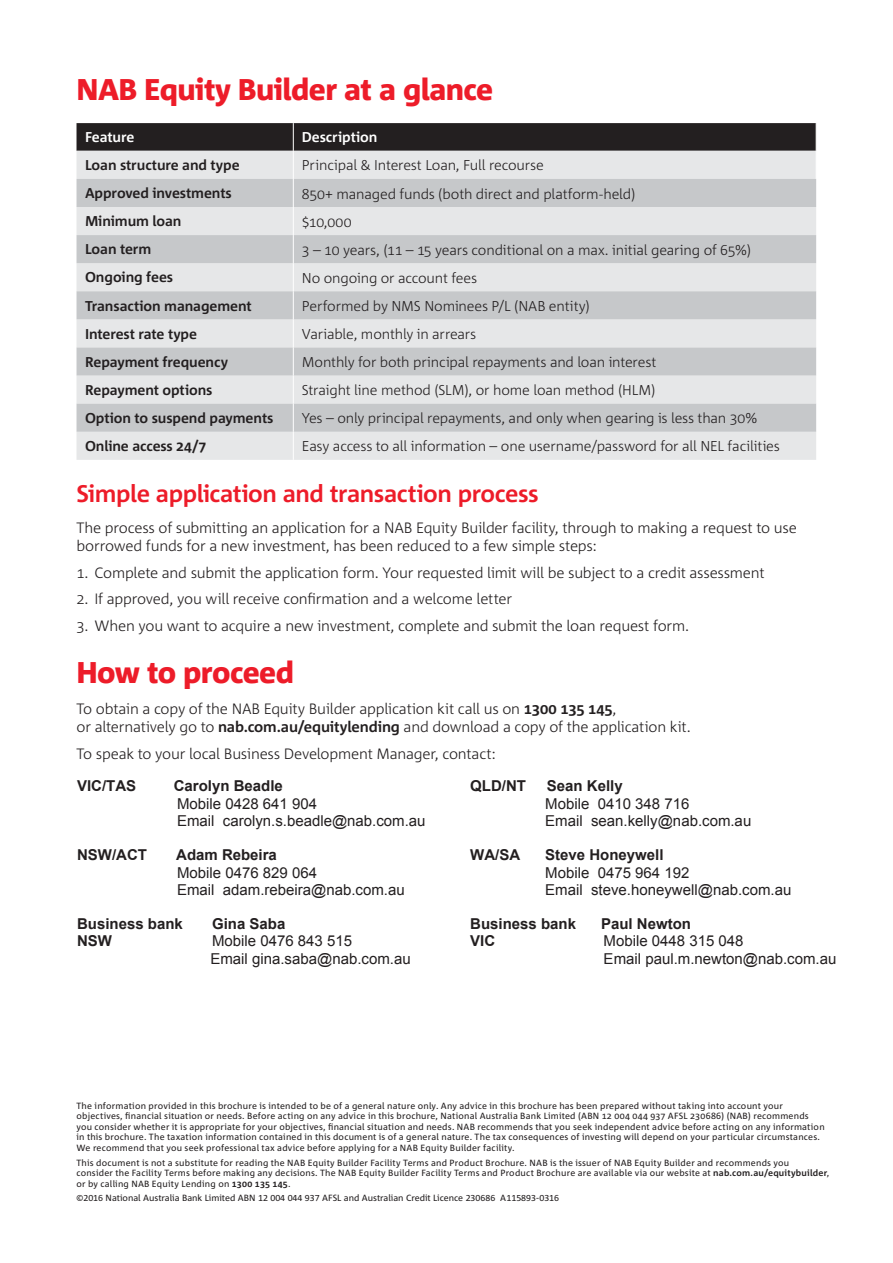
<style>
.page{position:relative;width:893px;height:1263px;background:#fff}
.page>*{position:absolute;margin:0;border:0;box-sizing:border-box;transform-origin:0 0}
.t1{font:800 30px "Corpid";letter-spacing:-.02em;color:#ed1c29}
.t2{font:700 24px "Corpid";letter-spacing:-.02em;color:#ed1c29}
.t3{font:300 15px/18px "Corpid";letter-spacing:-.015em;color:#231f20}
.t4{font:15px/17.2px "Arial";color:#231f20}
.t5{font:700 15px "Arial";color:#231f20}
.t6{font:300 14.25px "Corpid";letter-spacing:-.015em;color:#231f20}
.t7{font:700 14.25px "Corpid";letter-spacing:-.005em;color:#231f20}
.t8{font:700 14.25px "Corpid";letter-spacing:-.01em;color:#fff}
.t9{font:9px/10.5px "Corpid";letter-spacing:.02em;color:#231f20}
.t10{font:9px "Corpid";color:#231f20}
.s1{font-weight:700}
.s2{font-family:"Corpid Caps"}
</style>
<div class="page">
<svg style="left:77px;top:123px;width:740px;height:337px;background:#c8c9cb"></svg>
<h1 class="t1" style="left:77px;top:77px;width:418px">NAB Equity Builder at a glance</h1>
<h3 class="t8" style="left:85px;top:131px;width:51px">Feature</h3>
<h3 class="t8" style="left:302px;top:131px;width:77px">Description</h3>
<h3 class="t7" style="left:85px;top:159px;width:156px">Loan structure and type</h3>
<h3 class="t6" style="left:302px;top:159px;width:244px">Principal &amp; Interest Loan, Full recourse</h3>
<h3 class="t7" style="left:85px;top:187px;width:148px">Approved investments</h3>
<h3 class="t6" style="left:302px;top:187px;width:335px">850+ managed funds (both direct and platform-held)</h3>
<h3 class="t7" style="left:85px;top:215px;width:98px">Minimum loan</h3>
<h3 class="t6" style="left:302px;top:216px;width:51px">$10,000</h3>
<h3 class="t7" style="left:85px;top:243px;width:68px">Loan term</h3>
<h3 class="t6" style="left:302px;top:244px;width:451px">3 – 10 years, (11 – 15 years conditional on a max. initial gearing of 65%)</h3>
<h3 class="t7" style="left:85px;top:271px;width:90px">Ongoing fees</h3>
<h3 class="t6" style="left:302px;top:272px;width:177px">No ongoing or account fees</h3>
<h3 class="t7" style="left:85px;top:299px;width:168px">Transaction management</h3>
<h3 class="t6" style="left:302px;top:300px;width:290px">Performed by NMS Nominees P/L (NAB entity)</h3>
<h3 class="t7" style="left:85px;top:328px;width:114px">Interest rate type</h3>
<h3 class="t6" style="left:302px;top:328px;width:176px">Variable, monthly in arrears</h3>
<h3 class="t7" style="left:85px;top:356px;width:144px">Repayment frequency</h3>
<h3 class="t6" style="left:302px;top:356px;width:356px">Monthly for both principal repayments and loan interest</h3>
<h3 class="t7" style="left:85px;top:384px;width:129px">Repayment options</h3>
<h3 class="t6" style="left:302px;top:384px;width:355px">Straight line method (SLM), or home loan method (HLM)</h3>
<h3 class="t7" style="left:85px;top:412px;width:190px">Option to suspend payments</h3>
<h3 class="t6" style="left:302px;top:412px;width:457px">Yes – only principal repayments, and only when gearing is less than 30%</h3>
<h3 class="t7" style="left:85px;top:440px;width:123px">Online access 24/7</h3>
<h3 class="t6" style="left:302px;top:440px;width:480px">Easy access to all information – one username/password for all NEL facilities</h3>
<h2 class="t2" style="left:77px;top:484px;width:464px">Simple application and transaction process</h2>
<h3 class="t3" style="left:77px;top:520px;width:722px">The process of submitting an application for a NAB Equity Builder facility, through to making a request to use borrowed funds for a new investment, has been reduced to a few simple steps:</h3>
<h3 class="t3" style="left:77px;top:564px;width:690px">1. Complete and submit the application form. Your requested limit will be subject to a credit assessment</h3>
<h3 class="t3" style="left:77px;top:591px;width:437px">2. If approved, you will receive confirmation and a welcome letter</h3>
<h3 class="t3" style="left:77px;top:617px;width:614px">3. When you want to acquire a new investment, complete and submit the loan request form.</h3>
<h1 class="t1" style="left:77px;top:660px;width:219px">How to proceed</h1>
<h3 class="t3" style="left:77px;top:701px;width:616px">To obtain a copy of the NAB Equity Builder application kit call us on <span class="s1">1300 135 145</span>,<br>or alternatively go to <span class="s1">nab.com.au/equitylending</span> and download a copy of the application kit.</h3>
<h3 class="t3" style="left:77px;top:745px;width:421px">To speak to your local Business Development Manager, contact:</h3>
<h3 class="t5" style="left:77px;top:778px;width:61px">VIC/TAS</h3>
<h3 class="t5" style="left:174px;top:778px;width:111px">Carolyn Beadle</h3>
<h3 class="t4" style="left:177px;top:795px;width:250px">Mobile 0428 641 904<br>Email carolyn.s.beadle@nab.com.au</h3>
<h3 class="t5" style="left:77px;top:847px;width:71px">NSW/ACT</h3>
<h3 class="t5" style="left:176px;top:847px;width:102px">Adam Rebeira</h3>
<h3 class="t4" style="left:177px;top:864px;width:229px">Mobile 0476 829 064<br>Email adam.rebeira@nab.com.au</h3>
<h3 class="t5" style="left:77px;top:916px;width:107px">Business bank</h3>
<h3 class="t5" style="left:212px;top:916px;width:75px">Gina Saba</h3>
<h3 class="t5" style="left:77px;top:933px;width:36px">NSW</h3>
<h3 class="t4" style="left:210px;top:933px;width:202px">Mobile 0476 843 515<br>Email gina.saba@nab.com.au</h3>
<h3 class="t5" style="left:470px;top:778px;width:57px">QLD/NT</h3>
<h3 class="t5" style="left:547px;top:778px;width:77px">Sean Kelly</h3>
<h3 class="t4" style="left:545px;top:795px;width:208px">Mobile 0410 348 716<br>Email sean.kelly@nab.com.au</h3>
<h3 class="t5" style="left:470px;top:847px;width:51px">WA/SA</h3>
<h3 class="t5" style="left:545px;top:847px;width:120px">Steve Honeywell</h3>
<h3 class="t4" style="left:545px;top:864px;width:247px">Mobile 0475 964 192<br>Email steve.honeywell@nab.com.au</h3>
<h3 class="t5" style="left:470px;top:916px;width:107px">Business bank</h3>
<h3 class="t5" style="left:601px;top:916px;width:91px">Paul Newton</h3>
<h3 class="t5" style="left:470px;top:933px;width:26px">VIC</h3>
<h3 class="t4" style="left:604px;top:933px;width:234px">Mobile 0448 315 048<br>Email paul.m.newton@nab.com.au</h3>
<p class="t9" style="left:77px;top:1101px;width:750px">The information provided in this brochure is intended to be of a general nature only. Any advice in this brochure has been prepared without taking into account your objectives, financial situation or needs. Before acting on any advice in this brochure, National Australia Bank Limited (ABN 12 004 044 937 AFSL 230686) (NAB) recommends you consider whether it is appropriate for your objectives, financial situation and needs. NAB recommends that you seek independent advice before acting on any information in this brochure. The taxation information contained in this document is of a general nature. The tax consequences of investing will depend on your particular circumstances.<br>We recommend that you seek professional tax advice before applying for a NAB Equity Builder facility.</p>
<p class="t9" style="left:77px;top:1158px;width:754px">This document is not a substitute for reading the NAB Equity Builder Facility Terms and Product Brochure. NAB is the issuer of NAB Equity Builder and recommends you<br>consider the Facility Terms before making any decisions. The NAB Equity Builder Facility Terms and Product Brochure are available via our website at <span class="s1">nab.com.au/equitybuilder</span>, or by calling NAB Equity Lending on <span class="s1">1300 135 145</span>.</p>
<p class="t10" style="left:77px;top:1194px;width:484px">©<span class="s2">2016</span> National Australia Bank Limited ABN <span class="s2">12 004 044 937</span> AFSL and Australian Credit Licence <span class="s2">230686 A115893-0316</span></p>
</div>
